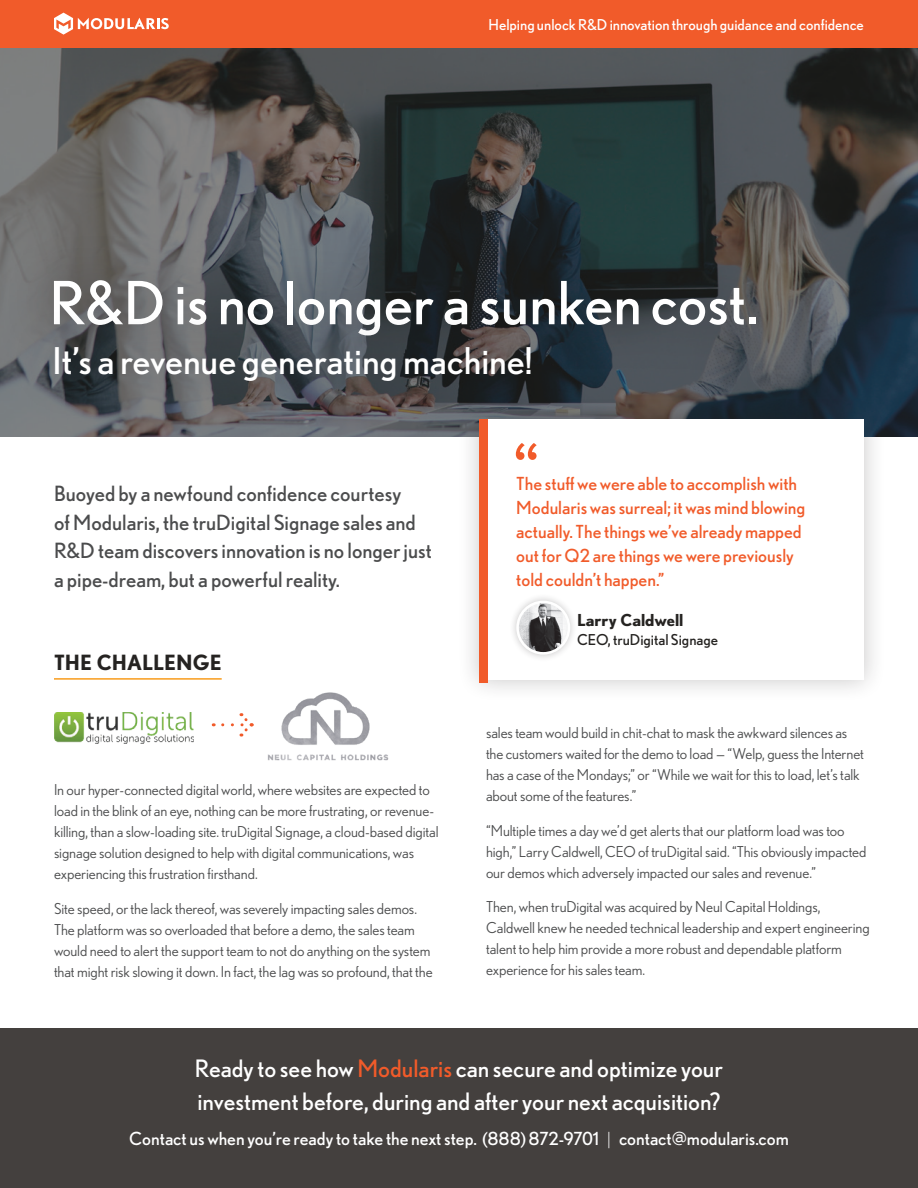
<style>
.page{position:relative;width:918px;height:1188px;background:#fff}
.page>*{position:absolute;margin:0;border:0;box-sizing:border-box;transform-origin:0 0}
.t1{font:75px "Proxima Nova";color:#f15b2a}
.t2{font:59.4px "Nobel";color:#fff}
.t3{font:36.9px "Nobel";color:#fff}
.t4{font:24px/33px "Nobel";color:#fff}
.t5{font:21px/28.5px "Nobel";color:#4b4c4d}
.t6{font:700 21px "Nobel";color:#252321}
.t7{font:18px/24px "Nobel";color:#f15b2a}
.t8{font:18px "Nobel";color:#fff}
.t9{font:700 16.5px "Nobel";color:#252321}
.t10{font:15px/21px "Nobel";letter-spacing:-.005em;color:#4b4c4d}
.t11{font:15px "Nobel";color:#fff}
.t12{font:15px "Nobel";color:#252321}
.s1{color:#f15b2a}
.s2{font-weight:300}
</style>
<div class="page">
<img style="left:0;top:47px;width:918px;height:389px">
<div style="left:457px;top:397px;width:430px;height:306px;background:#231f20;opacity:.25"></div>
<div style="left:479px;top:419px;width:385px;height:261px;background:#fff"></div>
<div style="left:479px;top:419px;width:9px;height:264px;background:#f15b2a"></div>
<div style="left:0;top:1028px;width:918px;height:160px;background:#44403e"></div>
<div style="left:0;top:0;width:918px;height:47px;background:#f15b2a"></div>
<svg style="left:54px;top:13px;width:115px;height:22px"></svg>
<div style="left:2px;top:229px;width:798px;height:156px;background:#231f20;opacity:.5"></div>
<div style="left:5px;top:300px;width:576px;height:128px;background:#231f20;opacity:.5"></div>
<hr style="left:54px;top:678px;width:168px;height:2px;background:#f89c1c">
<div style="left:509px;top:593px;width:69px;height:69px;background:#231f20;opacity:.25"></div>
<img style="left:518px;top:603px;width:51px;height:50px">
<div style="left:516px;top:601px;width:54px;height:54px;border:3px solid #fff;border-radius:50%"></div>
<img style="left:267px;top:692px;width:122px;height:69px">
<img style="left:54px;top:712px;width:139px;height:32px">
<svg style="left:223px;top:713px;width:30px;height:24px"></svg>
<p class="t11" style="left:489px;top:16px;width:377px">Helping unlock R&amp;D innovation through guidance and confidence</p>
<h2 class="t2" style="left:50px;top:269px;width:710px">R&amp;D is no longer a sunken cost.</h2>
<h3 class="t3" style="left:52px;top:339px;width:482px">It’s a revenue generating machine!</h3>
<h3 class="t5" style="left:54px;top:479px;width:379px">Buoyed by a newfound confidence courtesy<br>of Modularis, the truDigital Signage sales and R&amp;D team discovers innovation is no longer just a pipe-dream, but a powerful reality.</h3>
<h3 class="t6" style="left:54px;top:649px;width:169px">THE CHALLENGE</h3>
<p class="t10" style="left:54px;top:779px;width:386px">In our hyper-connected digital world, where websites are expected to load in the blink of an eye, nothing can be more frustrating, or revenue&shy;killing, than a slow-loading site. truDigital Signage, a cloud-based digital signage solution designed to help with digital communications, was experiencing this frustration firsthand.</p>
<p class="t10" style="left:54px;top:898px;width:380px">Site speed, or the lack thereof, was severely impacting sales demos.<br>The platform was so overloaded that before a demo, the sales team would need to alert the support team to not do anything on the system that might risk slowing it down. In fact, the lag was so profound, that the</p>
<h1 class="t1" style="left:512px;top:426px;width:31px">“</h1>
<p class="t7" style="left:516px;top:471px;width:291px">The stuff we were able to accomplish with Modularis was surreal; it was mind blowing actually. The things we’ve already mapped out for Q2 are things we were previously told couldn’t happen.”</p>
<p class="t9" style="left:577px;top:610px;width:108px">Larry Caldwell</p>
<p class="t12" style="left:577px;top:631px;width:143px">CEO, truDigital Signage</p>
<p class="t10" style="left:486px;top:722px;width:379px">sales team would build in chit-chat to mask the awkward silences as the customers waited for the demo to load — “Welp, guess the Internet has a case of the Mondays;” or “While we wait for this to load, let’s talk about some of the features.”</p>
<p class="t10" style="left:486px;top:820px;width:382px">“Multiple times a day we’d get alerts that our platform load was too high,” Larry Caldwell, CEO of truDigital said. “This obviously impacted our demos which adversely impacted our sales and revenue.”</p>
<p class="t10" style="left:486px;top:896px;width:385px">Then, when truDigital was acquired by Neul Capital Holdings, Caldwell knew he needed technical leadership and expert engineering talent to help him provide a more robust and dependable platform experience for his sales team.</p>
<h3 class="t4" style="left:195px;top:1052px;width:530px">Ready to see how <span class="s1">Modularis</span> can secure and optimize your investment before, during and after your next acquisition?</h3>
<p class="t8" style="left:129px;top:1128px;width:661px">Contact us when you’re ready to take the next step. (888) 872-9701 <span class="s2">|</span> contact@modularis.com</p>
</div>
